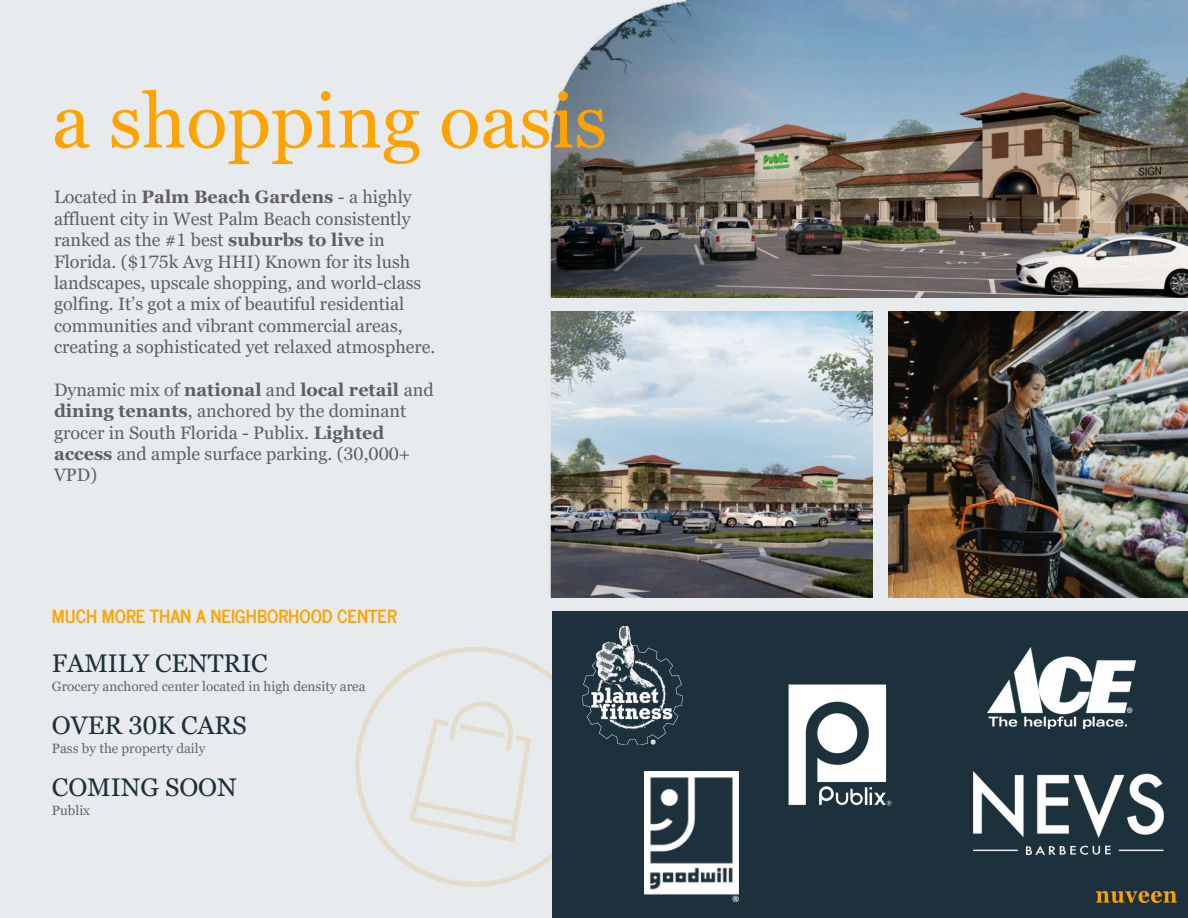
<style>
.page{position:relative;width:1188px;height:918px;background:#e8ebed}
.page>*{position:absolute;margin:0;border:0;box-sizing:border-box;transform-origin:0 0}
.t1{font:76.35px "Georgia Pro";color:#ffa300}
.t2{font:25.5px "Georgia Pro";color:#1d313c}
.t3{font:18px/21.3px "Georgia Pro";color:#605f68}
.t4{font:700 18px "News Cycle";color:#ffa300}
.t5{font:13.5px "Georgia Pro";color:#666}
.s1{font-weight:700}
</style>
<div class="page">
<img style="left:685px;top:311px;width:187px;height:287px">
<img style="left:888px;top:311px;width:300px;height:287px">
<img style="left:846px;top:0;width:342px;height:298px">
<img style="left:685px;top:0;width:161px;height:298px">
<img style="left:478px;top:1px;width:207px;height:917px">
<img style="left:356px;top:648px;width:197px;height:238px">
<div style="left:553px;top:611px;width:635px;height:307px;background:#1d313c"></div>
<img style="left:1096px;top:892px;width:80px;height:10px">
<img style="left:582px;top:627px;width:101px;height:118px">
<img style="left:788px;top:684px;width:104px;height:122px">
<img style="left:987px;top:648px;width:149px;height:81px">
<img style="left:973px;top:772px;width:190px;height:82px">
<img style="left:645px;top:772px;width:93px;height:129px">
<p class="t1" style="left:52px;top:78px;width:557px">a shopping oasis</p>
<p class="t3" style="left:54px;top:187px;width:383px">Located in <span class="s1">Palm Beach Gardens</span> - a highly affluent city in West Palm Beach consistently ranked as the #1 best <span class="s1">suburbs to live</span> in Florida. ($175k Avg HHI) Known for its lush landscapes, upscale shopping, and world-class golfing. It’s got a mix of beautiful residential communities and vibrant commercial areas, creating a sophisticated yet relaxed atmosphere.</p>
<p class="t3" style="left:54px;top:379px;width:381px">Dynamic mix of <span class="s1">national</span> and <span class="s1">local retail</span> and <span class="s1">dining tenants</span>, anchored by the dominant grocer in South Florida - Publix. <span class="s1">Lighted access</span> and ample surface parking. (30,000+ VPD)</p>
<h1 class="t4" style="left:52px;top:600px;width:346px">MUCH MORE THAN A NEIGHBORHOOD CENTER</h1>
<h4 class="t2" style="left:52px;top:649px;width:217px">FAMILY CENTRIC</h4>
<h4 class="t5" style="left:52px;top:679px;width:315px">Grocery anchored center located in high density area</h4>
<p class="t2" style="left:52px;top:711px;width:196px">OVER 30K CARS</p>
<p class="t5" style="left:52px;top:741px;width:155px">Pass by the property daily</p>
<h3 class="t2" style="left:52px;top:773px;width:186px">COMING SOON</h3>
<h3 class="t5" style="left:52px;top:803px;width:40px">Publix</h3>
</div>
